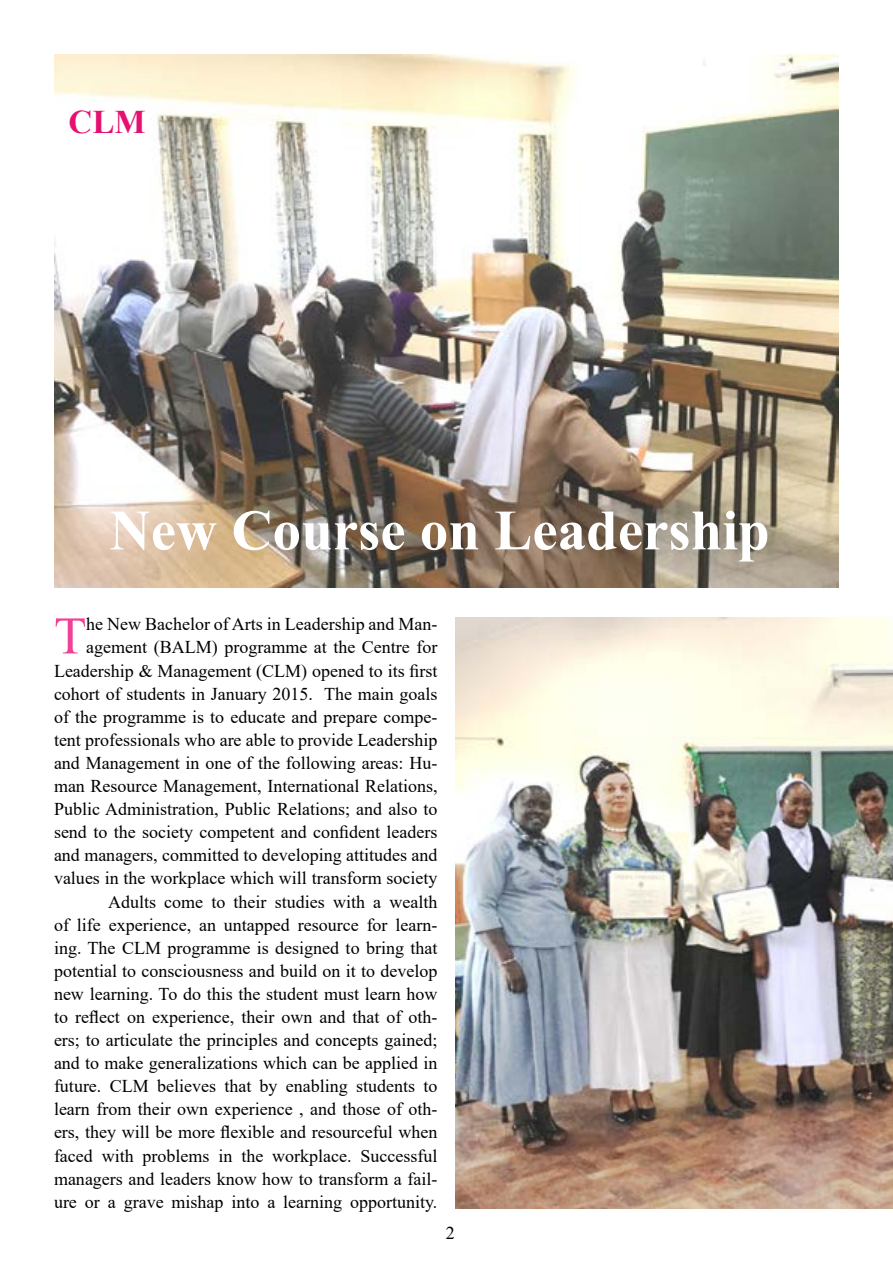
<style>
.page{position:relative;width:893px;height:1263px;background:#fff}
.page>*{position:absolute;margin:0;border:0;box-sizing:border-box;transform-origin:0 0}
.t1{font:700 57px "Times New Roman";color:#fff}
.t2{font:52.95px "Times New Roman";color:#ee4197}
.t3{font:700 33px "Times New Roman";color:#e61070}
.t4{font:18px/23.1px "Times New Roman";color:#000;text-align:right}
</style>
<div class="page">
<img style="left:54px;top:54px;width:785px;height:533px">
<img style="left:455px;top:618px;width:438px;height:591px">
<h3 class="t3" style="left:69px;top:98px;width:78px">CLM</h3>
<h1 class="t1" style="left:110px;top:489px;width:662px">New Course on Leadership</h1>
<p class="t4" style="left:54px;top:612px;width:385px">he New Bachelor of Arts in Leadership and Man&shy;agement (BALM) programme at the Centre for Leadership &amp; Management (CLM) opened to its first cohort of students in January 2015. The main goals of the programme is to educate and prepare compe&shy;tent professionals who are able to provide Leadership and Management in one of the following areas: Hu&shy;man Resource Management, International Relations, Public Administration, Public Relations; and also to send to the society competent and confident leaders and managers, committed to developing attitudes and values in the workplace which will transform society Adults come to their studies with a wealth<br>of life experience, an untapped resource for learn&shy;ing. The CLM programme is designed to bring that potential to consciousness and build on it to develop new learning. To do this the student must learn how to reflect on experience, their own and that of oth&shy;ers; to articulate the principles and concepts gained; and to make generalizations which can be applied in future. CLM believes that by enabling students to learn from their own experience , and those of oth&shy;ers, they will be more flexible and resourceful when faced with problems in the workplace. Successful managers and leaders know how to transform a fail&shy;ure or a grave mishap into a learning opportunity.</p>
<h2 class="t2" style="left:54px;top:598px;width:34px">T</h2>
<p class="t4" style="left:446px;top:1220px;width:10px">2</p>
</div>
